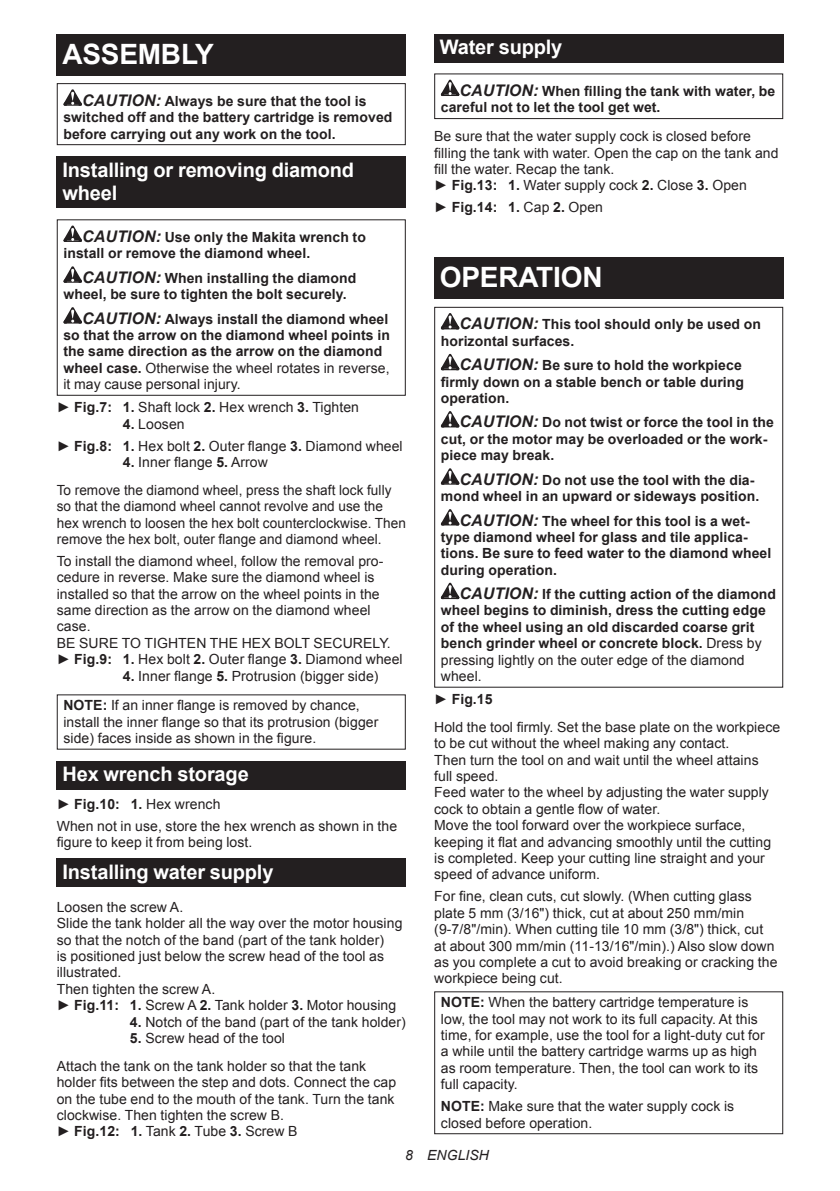
<style>
.page{position:relative;width:840px;height:1191px;background:#fff}
.page>*{position:absolute;margin:0;border:0;box-sizing:border-box;transform-origin:0 0}
.t1{font:700 28px "Arial";letter-spacing:-.01em;color:#fff}
.t2{font:700 20px/23.4px "Arial";letter-spacing:-.01em;color:#fff}
.t3{font:14px/16.4px "Arial";letter-spacing:.005em;color:#231f20}
.t4{font:700 14px/16.4px "Arial";letter-spacing:.005em;color:#231f20}
.t5{font:italic 14px "Arial";letter-spacing:.005em;color:#231f20}
.s1{font-style:italic;font-size:16px}
.s2{font-weight:400}
.s3{font-weight:700}
</style>
<div class="page">
<div style="left:57px;top:34px;width:348px;height:41px;background:#231f20"></div>
<svg style="left:63px;top:89px;width:19px;height:17px"></svg>
<div style="left:57px;top:83px;width:348px;height:62px;border:1px solid #231f20"></div>
<div style="left:57px;top:156px;width:348px;height:52px;background:#231f20"></div>
<svg style="left:63px;top:225px;width:19px;height:17px"></svg>
<svg style="left:63px;top:266px;width:19px;height:17px"></svg>
<svg style="left:63px;top:307px;width:19px;height:16px"></svg>
<div style="left:57px;top:219px;width:348px;height:177px;border:1px solid #231f20"></div>
<div style="left:57px;top:761px;width:348px;height:28px;background:#231f20"></div>
<div style="left:57px;top:858px;width:348px;height:29px;background:#231f20"></div>
<div style="left:434px;top:34px;width:348px;height:29px;background:#231f20"></div>
<svg style="left:440px;top:80px;width:19px;height:16px"></svg>
<div style="left:434px;top:73px;width:348px;height:46px;border:1px solid #231f20"></div>
<div style="left:434px;top:258px;width:348px;height:41px;background:#231f20"></div>
<svg style="left:440px;top:313px;width:19px;height:16px"></svg>
<svg style="left:440px;top:354px;width:19px;height:16px"></svg>
<svg style="left:440px;top:411px;width:19px;height:16px"></svg>
<svg style="left:440px;top:468px;width:19px;height:16px"></svg>
<svg style="left:440px;top:509px;width:19px;height:16px"></svg>
<svg style="left:440px;top:582px;width:19px;height:17px"></svg>
<div style="left:434px;top:307px;width:348px;height:380px;border:1px solid #231f20"></div>
<div style="left:434px;top:991px;width:348px;height:143px;border:1px solid #231f20"></div>
<h1 class="t1" style="left:62px;top:35px;width:153px">ASSEMBLY</h1>
<p class="t4" style="left:63px;top:93px;width:330px;text-indent:19px"><span class="s1">CAUTION:</span> Always be sure that the tool is switched off and the battery cartridge is removed before carrying out any work on the tool.</p>
<h2 class="t2" style="left:62px;top:158px;width:293px">Installing or removing diamond wheel</h2>
<p class="t4" style="left:63px;top:229px;width:304px;text-indent:19px"><span class="s1">CAUTION:</span> Use only the Makita wrench to install or remove the diamond wheel.</p>
<p class="t4" style="left:63px;top:270px;width:294px;text-indent:19px"><span class="s1">CAUTION:</span> When installing the diamond wheel, be sure to tighten the bolt securely.</p>
<p class="t4" style="left:63px;top:311px;width:328px;text-indent:19px"><span class="s1">CAUTION:</span> Always install the diamond wheel so that the arrow on the diamond wheel points in the same direction as the arrow on the diamond wheel case. <span class="s2">Otherwise the wheel rotates in reverse, it may cause personal injury.</span></p>
<p class="t3" style="left:57px;top:399px;width:304px">► <span class="s3">Fig.7: 1.</span> Shaft lock <span class="s3">2.</span> Hex wrench <span class="s3">3.</span> Tighten</p>
<p class="t3" style="left:57px;top:413px;width:347px;line-height:22px;text-indent:66px"><span class="s3">4.</span> Loosen<br>► <span class="s3">Fig.8: 1.</span> Hex bolt <span class="s3">2.</span> Outer flange <span class="s3">3.</span> Diamond wheel</p>
<p class="t3" style="left:57px;top:448px;width:336px;line-height:27.8px;text-indent:66px"><span class="s3">4.</span> Inner flange <span class="s3">5.</span> Arrow<br>To remove the diamond wheel, press the shaft lock fully</p>
<p class="t3" style="left:57px;top:498px;width:350px">so that the diamond wheel cannot revolve and use the hex wrench to loosen the hex bolt counterclockwise. Then remove the hex bolt, outer flange and diamond wheel.</p>
<p class="t3" style="left:57px;top:553px;width:347px">To install the diamond wheel, follow the removal pro&shy;cedure in reverse. Make sure the diamond wheel is installed so that the arrow on the wheel points in the same direction as the arrow on the diamond wheel case.<br>BE SURE TO TIGHTEN THE HEX BOLT SECURELY. ► <span class="s3">Fig.9: 1.</span> Hex bolt <span class="s3">2.</span> Outer flange <span class="s3">3.</span> Diamond wheel</p>
<p class="t3" style="left:63px;top:661px;width:316px;line-height:29.6px;text-indent:59px"><span class="s3">4.</span> Inner flange <span class="s3">5.</span> Protrusion (bigger side)<br><span class="s3">NOTE:</span> If an inner flange is removed by chance,</p>
<p class="t3" style="left:63px;top:713px;width:316px">install the inner flange so that its protrusion (bigger side) faces inside as shown in the figure.</p>
<h2 class="t2" style="left:62px;top:763px;width:188px">Hex wrench storage</h2>
<p class="t3" style="left:57px;top:793px;width:342px;line-height:22px">► <span class="s3">Fig.10: 1.</span> Hex wrench<br>When not in use, store the hex wrench as shown in the</p>
<p class="t3" style="left:57px;top:834px;width:197px">figure to keep it from being lost.</p>
<h2 class="t2" style="left:62px;top:860px;width:212px">Installing water supply</h2>
<p class="t3" style="left:57px;top:899px;width:347px">Loosen the screw A.<br>Slide the tank holder all the way over the motor housing so that the notch of the band (part of the tank holder)<br>is positioned just below the screw head of the tool as illustrated.<br>Then tighten the screw A.<br>► <span class="s3">Fig.11: 1.</span> Screw A <span class="s3">2.</span> Tank holder <span class="s3">3.</span> Motor housing</p>
<p class="t3" style="left:130px;top:1013px;width:277px"><span class="s3">4.</span> Notch of the band (part of the tank holder)</p>
<p class="t3" style="left:57px;top:1024px;width:311px;line-height:27.8px;text-align:center"><span class="s3">5.</span> Screw head of the tool<br>Attach the tank on the tank holder so that the tank</p>
<p class="t3" style="left:57px;top:1074px;width:341px">holder fits between the step and dots. Connect the cap on the tube end to the mouth of the tank. Turn the tank clockwise. Then tighten the screw B.<br>► <span class="s3">Fig.12: 1.</span> Tank <span class="s3">2.</span> Tube <span class="s3">3.</span> Screw B</p>
<h2 class="t2" style="left:439px;top:36px;width:124px">Water supply</h2>
<p class="t4" style="left:440px;top:83px;width:336px;text-indent:19px"><span class="s1">CAUTION:</span> When filling the tank with water, be careful not to let the tool get wet.</p>
<p class="t3" style="left:434px;top:128px;width:345px">Be sure that the water supply cock is closed before filling the tank with water. Open the cap on the tank and fill the water. Recap the tank.<br>► <span class="s3">Fig.13: 1.</span> Water supply cock <span class="s3">2.</span> Close <span class="s3">3.</span> Open</p>
<p class="t4" style="left:434px;top:200px;width:170px"><span class="s2">►</span> Fig.14: 1. <span class="s2">Cap</span> 2. <span class="s2">Open</span></p>
<h1 class="t1" style="left:439px;top:259px;width:164px">OPERATION</h1>
<p class="t4" style="left:440px;top:317px;width:321px;text-indent:19px"><span class="s1">CAUTION:</span> This tool should only be used on horizontal surfaces.</p>
<p class="t4" style="left:440px;top:357px;width:304px;text-indent:19px"><span class="s1">CAUTION:</span> Be sure to hold the workpiece firmly down on a stable bench or table during operation.</p>
<p class="t4" style="left:440px;top:415px;width:334px;text-indent:19px"><span class="s1">CAUTION:</span> Do not twist or force the tool in the cut, or the motor may be overloaded or the work&shy;piece may break.</p>
<p class="t4" style="left:440px;top:472px;width:320px;text-indent:19px"><span class="s1">CAUTION:</span> Do not use the tool with the dia&shy;mond wheel in an upward or sideways position.</p>
<p class="t4" style="left:440px;top:513px;width:332px;text-indent:19px"><span class="s1">CAUTION:</span> The wheel for this tool is a wet&shy;type diamond wheel for glass and tile applica&shy;tions. Be sure to feed water to the diamond wheel during operation.</p>
<p class="t4" style="left:440px;top:586px;width:336px;text-indent:19px"><span class="s1">CAUTION:</span> If the cutting action of the diamond wheel begins to diminish, dress the cutting edge of the wheel using an old discarded coarse grit bench grinder wheel or concrete block. <span class="s2">Dress by pressing lightly on the outer edge of the diamond wheel.</span></p>
<p class="t3" style="left:434px;top:685px;width:347px;line-height:27.8px">► <span class="s3">Fig.15<br></span>Hold the tool firmly. Set the base plate on the workpiece</p>
<p class="t3" style="left:434px;top:735px;width:338px">to be cut without the wheel making any contact.<br>Then turn the tool on and wait until the wheel attains full speed.<br>Feed water to the wheel by adjusting the water supply cock to obtain a gentle flow of water.<br>Move the tool forward over the workpiece surface, keeping it flat and advancing smoothly until the cutting is completed. Keep your cutting line straight and your speed of advance uniform.</p>
<p class="t3" style="left:434px;top:888px;width:344px">For fine, clean cuts, cut slowly. (When cutting glass plate 5 mm (3/16") thick, cut at about 250 mm/min (9-7/8"/min). When cutting tile 10 mm (3/8") thick, cut at about 300 mm/min (11-13/16"/min).) Also slow down as you complete a cut to avoid breaking or cracking the workpiece being cut.</p>
<p class="t3" style="left:440px;top:994px;width:325px"><span class="s3">NOTE:</span> When the battery cartridge temperature is low, the tool may not work to its full capacity. At this time, for example, use the tool for a light-duty cut for a while until the battery cartridge warms up as high as room temperature. Then, the tool can work to its full capacity.</p>
<p class="t3" style="left:440px;top:1098px;width:295px"><span class="s3">NOTE:</span> Make sure that the water supply cock is closed before operation.</p>
<p class="t5" style="left:405px;top:1146px;width:85px">8 ENGLISH</p>
</div>
